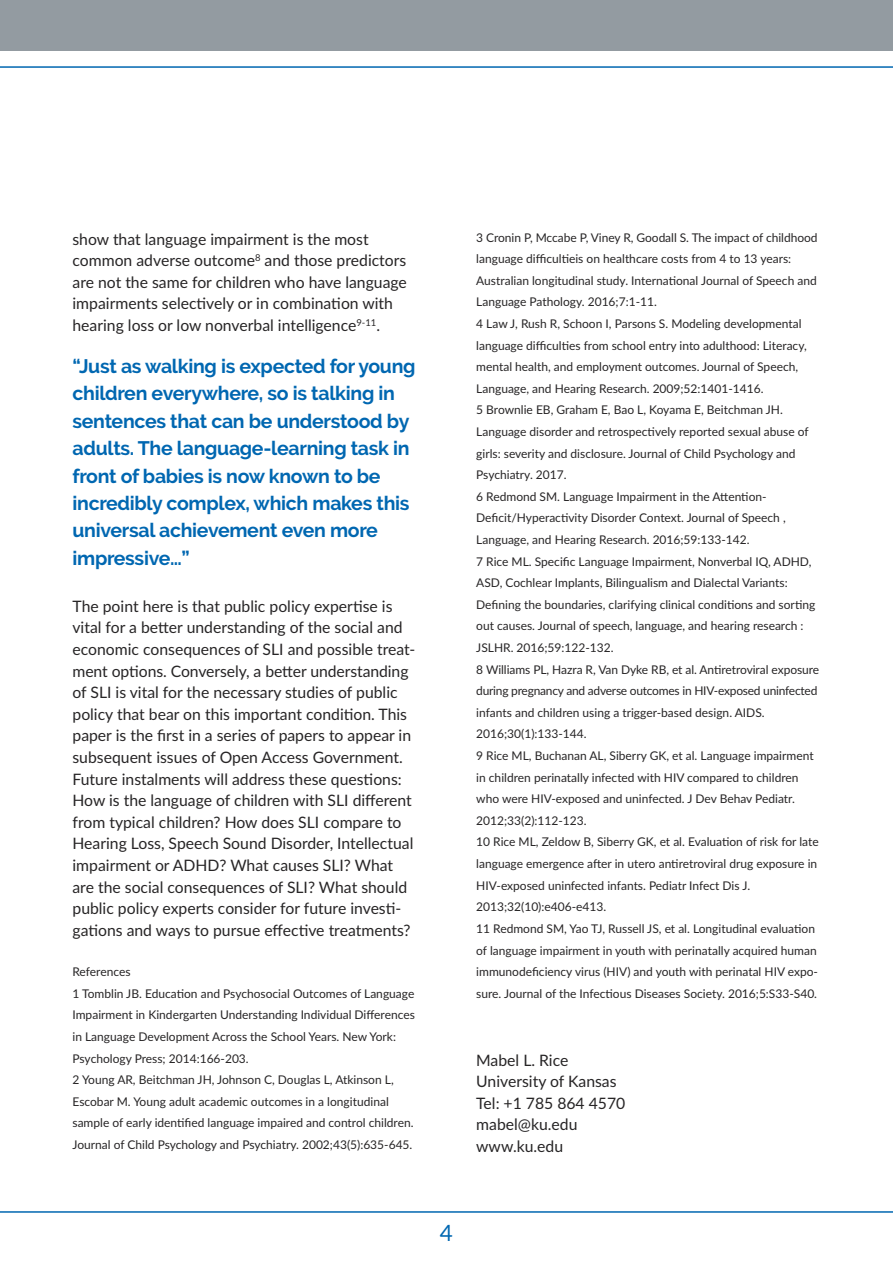
<style>
.page{position:relative;width:893px;height:1263px;background:#fff}
.page>*{position:absolute;margin:0;border:0;box-sizing:border-box;transform-origin:0 0}
.t1{font:22.5px "Lato";color:#0067b1}
.t2{font:700 19.5px/27.5px "Raleway";letter-spacing:-.015em;color:#0067b1}
.t3{font:15.75px/21.6px "Lato";color:#272526}
.t4{font:12px/21.6px "Lato";color:#272526}
</style>
<div class="page">
<div style="left:0;top:0;width:893px;height:51px;background:#939ba1"></div>
<hr style="left:0;top:66px;width:893px;height:2px;background:#0067b1">
<hr style="left:0;top:1211px;width:893px;height:2px;background:#0067b1">
<h3 class="t3" style="left:72px;top:228px;width:336px">show that language impairment is the most common adverse outcome<sup>8</sup> and those predictors are not the same for children who have language impairments selectively or in combination with hearing loss or low nonverbal intelligence<sup>9-11</sup>.</h3>
<p class="t2" style="left:72px;top:352px;width:345px">“Just as walking is expected for young children everywhere, so is talking in sentences that can be understood by adults. The language-learning task in front of babies is now known to be incredibly complex, which makes this universal achievement even more impressive…”</p>
<p class="t3" style="left:72px;top:596px;width:344px">The point here is that public policy expertise is vital for a better understanding of the social and economic consequences of SLI and possible treat&shy;ment options. Conversely, a better understanding of SLI is vital for the necessary studies of public policy that bear on this important condition. This paper is the first in a series of papers to appear in subsequent issues of Open Access Government.<br>Future instalments will address these questions:<br>How is the language of children with SLI different from typical children? How does SLI compare to Hearing Loss, Speech Sound Disorder, Intellectual impairment or ADHD? What causes SLI? What are the social consequences of SLI? What should public policy experts consider for future investi&shy;gations and ways to pursue effective treatments?</p>
<p class="t4" style="left:72px;top:961px;width:344px">References<br>1 Tomblin JB. Education and Psychosocial Outcomes of Language Impairment in Kindergarten Understanding Individual Differences in Language Development Across the School Years. New York:<br>Psychology Press; 2014:166-203.<br>2 Young AR, Beitchman JH, Johnson C, Douglas L, Atkinson L, Escobar M. Young adult academic outcomes in a longitudinal sample of early identified language impaired and control children.<br>Journal of Child Psychology and Psychiatry. 2002;43(5):635-645.</p>
<p class="t4" style="left:476px;top:227px;width:344px">3 Cronin P, Mccabe P, Viney R, Goodall S. The impact of childhood language difficultieis on healthcare costs from 4 to 13 years:<br>Australian longitudinal study. International Journal of Speech and Language Pathology. 2016;7:1-11.<br>4 Law J, Rush R, Schoon I, Parsons S. Modeling developmental language difficulties from school entry into adulthood: Literacy, mental health, and employment outcomes. Journal of Speech, Language, and Hearing Research. 2009;52:1401-1416.<br>5 Brownlie EB, Graham E, Bao L, Koyama E, Beitchman JH.<br>Language disorder and retrospectively reported sexual abuse of girls: severity and disclosure. Journal of Child Psychology and Psychiatry. 2017.<br>6 Redmond SM. Language Impairment in the Attention-Deficit/Hyperactivity Disorder Context. Journal of Speech , Language, and Hearing Research. 2016;59:133-142.<br>7 Rice ML. Specific Language Impairment, Nonverbal IQ, ADHD, ASD, Cochlear Implants, Bilingualism and Dialectal Variants:<br>Defining the boundaries, clarifying clinical conditions and sorting out causes. Journal of speech, language, and hearing research :<br>JSLHR. 2016;59:122-132.<br>8 Williams PL, Hazra R, Van Dyke RB, et al. Antiretroviral exposure during pregnancy and adverse outcomes in HIV-exposed uninfected infants and children using a trigger-based design. AIDS.<br>2016;30(1):133-144.<br>9 Rice ML, Buchanan AL, Siberry GK, et al. Language impairment in children perinatally infected with HIV compared to children who were HIV-exposed and uninfected. J Dev Behav Pediatr.<br>2012;33(2):112-123.<br>10 Rice ML, Zeldow B, Siberry GK, et al. Evaluation of risk for late language emergence after in utero antiretroviral drug exposure in HIV-exposed uninfected infants. Pediatr Infect Dis J.<br>2013;32(10):e406-e413.<br>11 Redmond SM, Yao TJ, Russell JS, et al. Longitudinal evaluation of language impairment in youth with perinatally acquired human immunodeficiency virus (HIV) and youth with perinatal HIV expo&shy;sure. Journal of the Infectious Diseases Society. 2016;5:S33-S40.</p>
<h3 class="t3" style="left:476px;top:1049px;width:151px">Mabel L. Rice<br>University of Kansas<br>Tel: +1 785 864 4570 mabel@ku.edu www.ku.edu</h3>
<h1 class="t1" style="left:440px;top:1220px;width:15px">4</h1>
</div>
